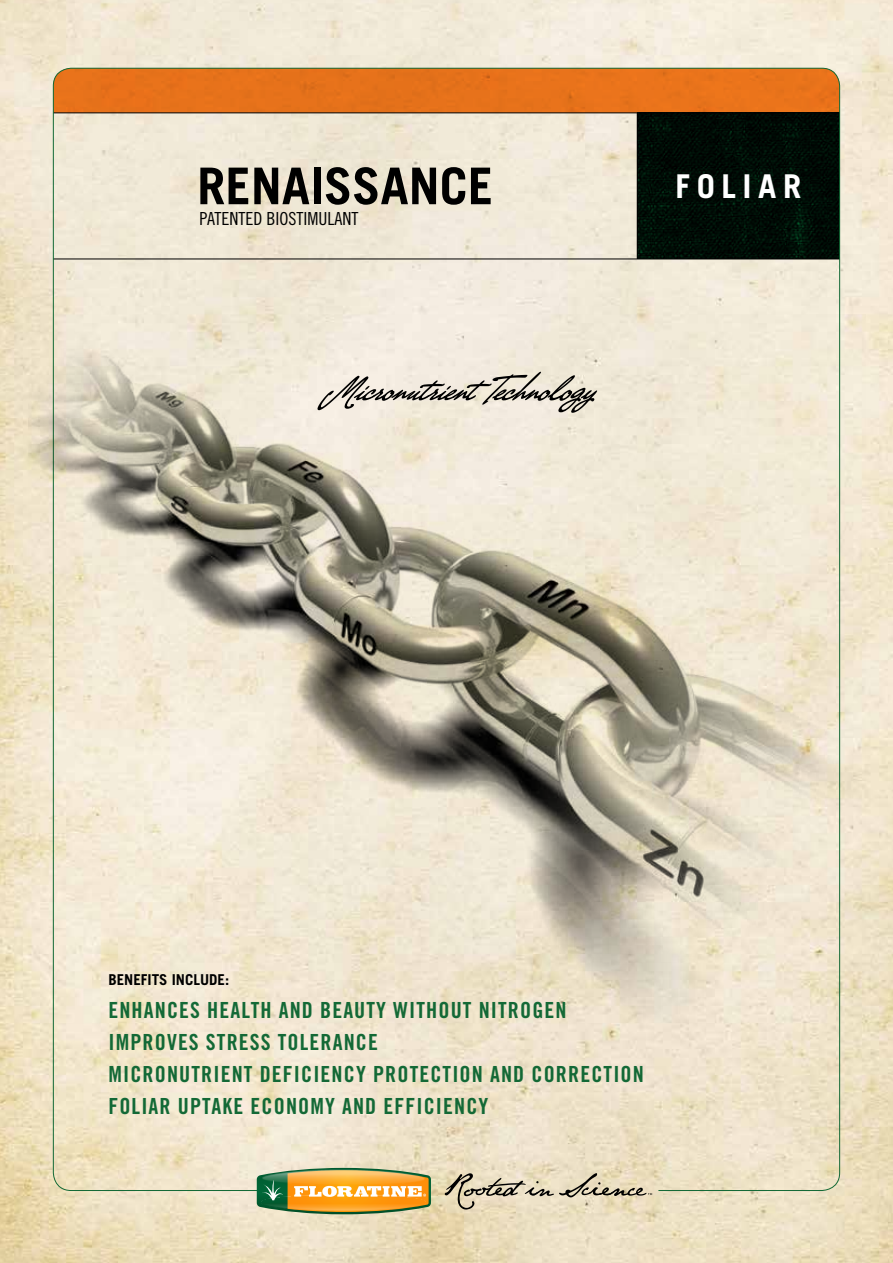
<style>
.page{position:relative;width:893px;height:1263px;background:#fff}
.page>*{position:absolute;margin:0;border:0;box-sizing:border-box;transform-origin:0 0}
.t1{font:700 50.7px "Trade Gothic LT Std";color:#000}
.t2{font:700 32.85px "Trade Gothic LT Std";letter-spacing:.2em;color:#fff}
.t3{font:22.2px/32.1px "Trade Gothic LT Std Bd Cn 20";letter-spacing:.05em;color:#136936}
.t4{font:18px "Trade Gothic LT Std Cn 18";color:#000}
.t5{font:700 15px "Trade Gothic LT Std";color:#000}
</style>
<div class="page">
<img style="left:0;top:0;width:893px;height:1263px">
<div style="left:53px;top:68px;width:787px;height:45px;background:#e7721b"></div>
<svg style="left:638px;top:114px;width:200px;height:145px;background:#000c05"></svg>
<hr style="left:53px;top:113px;width:787px;height:1px;background:#000">
<hr style="left:53px;top:259px;width:787px;height:1px;background:#000">
<hr style="left:637px;top:113px;width:1px;height:146px;background:#000">
<svg style="left:445px;top:1173px;width:207px;height:36px;background:#cdc1a7"></svg>
<img style="left:245px;top:1151px;width:198px;height:25px">
<img style="left:244px;top:1176px;width:199px;height:52px">
<svg style="left:257px;top:1168px;width:174px;height:46px;background:#c7a653"></svg>
<img style="left:29px;top:314px;width:837px;height:709px">
<svg style="left:317px;top:372px;width:281px;height:41px;background:#c7c1b6"></svg>
<h1 class="t1" style="left:197px;top:155px;width:297px">RENAISSANCE</h1>
<h2 class="t2" style="left:675px;top:166px;width:127px">FOLIAR</h2>
<p class="t4" style="left:199px;top:208px;width:160px">PATENTED BIOSTIMULANT</p>
<p class="t5" style="left:108px;top:971px;width:122px">BENEFITS INCLUDE:</p>
<p class="t3" style="left:108px;top:993px;width:537px">ENHANCES HEALTH AND BEAUTY WITHOUT NITROGEN IMPROVES STRESS TOLERANCE<br>MICRONUTRIENT DEFICIENCY PROTECTION AND CORRECTION FOLIAR UPTAKE ECONOMY AND EFFICIENCY</p>
</div>
